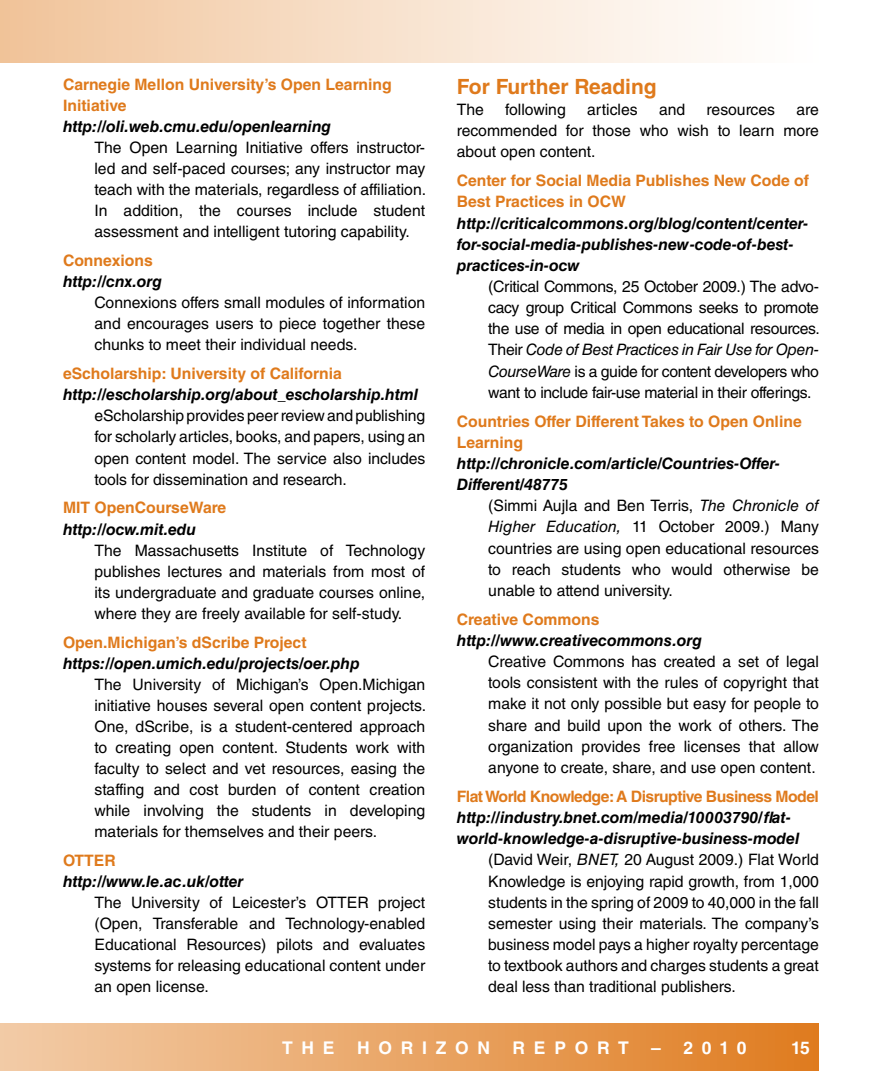
<style>
.page{position:relative;width:882px;height:1071px;background:#fff}
.page>*{position:absolute;margin:0;border:0;box-sizing:border-box;transform-origin:0 0}
.t1{font:700 21px "Helvetica LT Std";color:#df7a1c}
.t2{font:700 17.5px "Helvetica LT Std";letter-spacing:.5em;color:#fff}
.t3{font:15.75px/21px "Helvetica LT Std";letter-spacing:-.005em;color:#000;text-align:justify}
.t4{font:italic 700 15.75px/21.2px "Helvetica LT Std";color:#000}
.t5{font:700 15.75px/21.2px "Helvetica LT Std";color:#df7a1c}
.t6{font:700 15.75px "Helvetica LT Std";letter-spacing:-.035em;color:#df7a1c}
.s1{font-style:italic}
</style>
<div class="page">
<div style="left:0;top:1024px;width:819px;height:47px;background:linear-gradient(to right,#f3cda9,#df7c20)"></div>
<div style="left:0;top:0;width:819px;height:63px;background:linear-gradient(to right,#f1c49b,#fff)"></div>
<p class="t5" style="left:63px;top:74px;width:330px">Carnegie Mellon University’s Open Learning<br>Initiative</p>
<p class="t4" style="left:63px;top:116px;width:270px">http://oli.web.cmu.edu/openlearning</p>
<p class="t3" style="left:94px;top:137px;width:333px">The Open Learning Initiative offers instructor&shy;led and self-paced courses; any instructor may teach with the materials, regardless of affiliation.<br>In addition, the courses include student assessment and intelligent tutoring capability.</p>
<p class="t5" style="left:63px;top:250px;width:91px">Connexions</p>
<p class="t4" style="left:63px;top:271px;width:100px">http://cnx.org</p>
<p class="t3" style="left:94px;top:292px;width:332px">Connexions offers small modules of information and encourages users to piece together these chunks to meet their individual needs.</p>
<p class="t5" style="left:63px;top:363px;width:280px">eScholarship: University of California</p>
<p class="t4" style="left:63px;top:384px;width:357px">http://escholarship.org/about_escholarship.html</p>
<p class="t3" style="left:94px;top:405px;width:332px">eScholarship provides peer review and publishing for scholarly articles, books, and papers, using an open content model. The service also includes tools for dissemination and research.</p>
<p class="t5" style="left:63px;top:497px;width:165px">MIT OpenCourseWare</p>
<p class="t4" style="left:63px;top:518px;width:135px">http://ocw.mit.edu</p>
<p class="t3" style="left:94px;top:540px;width:332px">The Massachusetts Institute of Technology publishes lectures and materials from most of its undergraduate and graduate courses online, where they are freely available for self-study.</p>
<p class="t5" style="left:63px;top:631px;width:245px">Open.Michigan’s dScribe Project</p>
<p class="t4" style="left:63px;top:652px;width:298px">https://open.umich.edu/projects/oer.php</p>
<p class="t3" style="left:94px;top:674px;width:333px">The University of Michigan’s Open.Michigan initiative houses several open content projects.<br>One, dScribe, is a student-centered approach to creating open content. Students work with faculty to select and vet resources, easing the staffing and cost burden of content creation while involving the students in developing materials for themselves and their peers.</p>
<p class="t5" style="left:63px;top:850px;width:42px">OTTER</p>
<p class="t4" style="left:63px;top:871px;width:182px">http://www.le.ac.uk/otter</p>
<p class="t3" style="left:94px;top:892px;width:332px">The University of Leicester’s OTTER project (Open, Transferable and Technology-enabled Educational Resources) pilots and evaluates systems for releasing educational content under an open license.</p>
<h1 class="t1" style="left:457px;top:74px;width:202px">For Further Reading</h1>
<p class="t3" style="left:457px;top:99px;width:29px">The</p>
<p class="t3" style="left:505px;top:99px;width:62px">following</p>
<p class="t3" style="left:587px;top:99px;width:52px">articles</p>
<p class="t3" style="left:659px;top:99px;width:28px">and</p>
<p class="t3" style="left:707px;top:99px;width:70px">resources</p>
<p class="t3" style="left:457px;top:99px;width:364px;text-indent:340px">are recommended for those who wish to learn more about open content.</p>
<p class="t5" style="left:457px;top:170px;width:354px">Center for Social Media Publishes New Code of<br>Best Practices in OCW</p>
<p class="t4" style="left:457px;top:212px;width:353px">http://criticalcommons.org/blog/content/center&shy;for-social-media-publishes-new-code-of-best&shy;practices-in-ocw</p>
<p class="t3" style="left:488px;top:276px;width:333px">(Critical Commons, 25 October 2009.) The advo&shy;cacy group Critical Commons seeks to promote the use of media in open educational resources.<br>Their <span class="s1">Code of Best Practices in Fair Use for Open-CourseWare</span> is a guide for content developers who want to include fair-use material in their offerings.</p>
<p class="t5" style="left:457px;top:410px;width:347px">Countries Offer Different Takes to Open Online<br>Learning</p>
<p class="t4" style="left:457px;top:453px;width:325px">http://chronicle.com/article/Countries-Offer-<br>Different/48775</p>
<p class="t3" style="left:488px;top:495px;width:332px">(Simmi Aujla and Ben Terris, <span class="s1">The Chronicle of Higher Education,</span> 11 October 2009.) Many countries are using open educational resources to reach students who would otherwise be unable to attend university.</p>
<p class="t5" style="left:457px;top:609px;width:144px">Creative Commons</p>
<p class="t4" style="left:457px;top:630px;width:247px">http://www.creativecommons.org</p>
<p class="t3" style="left:488px;top:651px;width:332px">Creative Commons has created a set of legal tools consistent with the rules of copyright that make it not only possible but easy for people to share and build upon the work of others. The organization provides free licenses that allow anyone to create, share, and use open content.</p>
<p class="t6" style="left:457px;top:787px;width:364px">Flat World Knowledge: A Disruptive Business Model</p>
<p class="t4" style="left:457px;top:807px;width:336px">http://industry.bnet.com/media/10003790/flat-</p>
<p class="t4" style="left:457px;top:828px;width:344px">world-knowledge-a-disruptive-business-model</p>
<p class="t3" style="left:488px;top:849px;width:332px">(David Weir, <span class="s1">BNET,</span> 20 August 2009.) Flat World</p>
<p class="t3" style="left:488px;top:870px;width:332px">Knowledge is enjoying rapid growth, from 1,000</p>
<p class="t3" style="left:488px;top:892px;width:332px">students in the spring of 2009 to 40,000 in the fall</p>
<p class="t3" style="left:488px;top:913px;width:332px">semester using their materials. The company’s</p>
<p class="t3" style="left:488px;top:934px;width:332px">business model pays a higher royalty percentage</p>
<p class="t3" style="left:488px;top:955px;width:332px">to textbook authors and charges students a great</p>
<p class="t3" style="left:488px;top:976px;width:249px">deal less than traditional publishers.</p>
<p class="t2" style="left:282px;top:1037px;width:52px">THE</p>
<p class="t2" style="left:357px;top:1037px;width:38px">H ORI</p>
<p class="t2" style="left:436px;top:1037px;width:56px">ZON</p>
<p class="t2" style="left:513px;top:1037px;width:17px">RE</p>
<p class="t2" style="left:554px;top:1037px;width:39px">P OR</p>
<p class="t2" style="left:618px;top:1037px;width:12px">T</p>
<p class="t2" style="left:651px;top:1037px;width:97px">– 2010</p>
<p class="t2" style="left:791px;top:1037px;width:20px">15</p>
</div>
